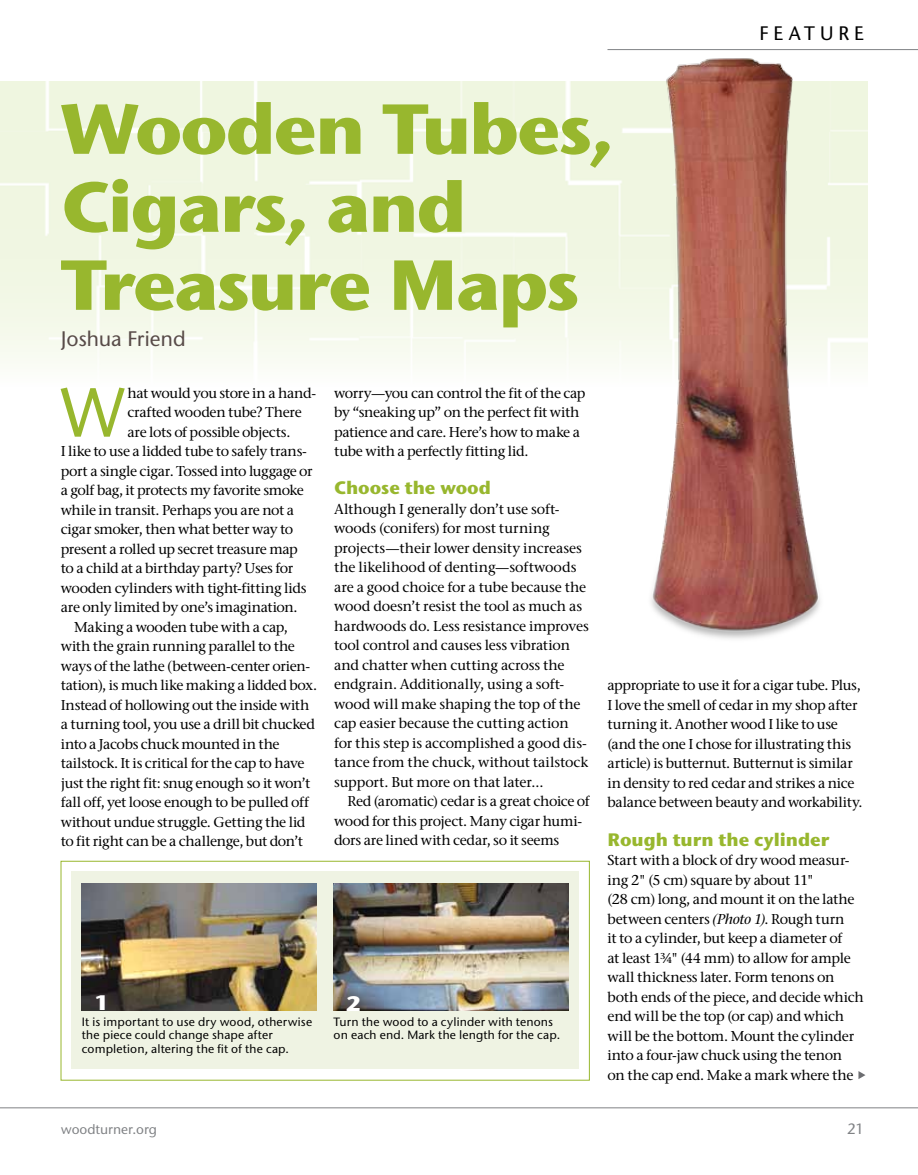
<style>
.page{position:relative;width:918px;height:1175px;background:#fff}
.page>*{position:absolute;margin:0;border:0;box-sizing:border-box;transform-origin:0 0}
.t1{font:700 70.5px/78px "Stone Sans ITC Pro";letter-spacing:-.035em;color:#98b72e;scale:1.05 1}
.t2{font:500 69.3px "Stone Sans ITC Pro";color:#98b72e}
.t3{font:500 21px "Stone Sans ITC Pro";letter-spacing:-.005em;color:#584b48}
.t4{font:700 21px "Stone Sans ITC Pro";color:#fff;scale:1.1 1}
.t5{font:500 19.5px "Stone Sans ITC Pro";letter-spacing:.255em;color:#000}
.t6{font:700 18px "Stone Sans ITC Pro";letter-spacing:-.005em;color:#98b72e}
.t7{font:500 15px "Stone Sans ITC Pro";color:#808285}
.t8{font:500 14.25px/19.5px "Stone Serif ITC Pro";letter-spacing:-.015em;color:#000}
.t9{font:500 14.25px "Stone Serif ITC Pro";letter-spacing:-.035em;color:#000}
.t10{font:500 13.5px "Stone Sans ITC Pro";color:#808285}
.t11{font:500 12px/13.5px "Stone Sans ITC Pro";letter-spacing:.015em;color:#000}
.s1{font-style:italic}
</style>
<div class="page">
<hr style="left:0;top:1107px;width:918px;height:1px;background:#808285">
<hr style="left:608px;top:49px;width:310px;height:1px;background:#808285">
<img style="left:0;top:81px;width:867px;height:285px">
<svg style="left:858px;top:1071px;width:8px;height:8px"></svg>
<img style="left:634px;top:49px;width:198px;height:590px">
<div style="left:61px;top:861px;width:529px;height:219px;background:#fff;border:1px solid #98b72e"></div>
<div style="left:71px;top:871px;width:508px;height:197px;background:#eff3e3"></div>
<img style="left:334px;top:883px;width:235px;height:127px">
<img style="left:82px;top:883px;width:235px;height:127px">
<h1 class="t1" style="left:61px;top:90px;width:529px">Wooden Tubes,<br>Cigars, and<br>Treasure Maps</h1>
<h3 class="t5" style="left:760px;top:22px;width:106px">Feature</h3>
<h3 class="t3" style="left:61px;top:326px;width:126px">Joshua Friend</h3>
<h2 class="t2" style="left:61px;top:370px;width:65px">W</h2>
<p class="t8" style="left:127px;top:383px;width:190px">hat would you store in a hand-</p>
<p class="t8" style="left:127px;top:402px;width:176px">crafted wooden tube? There</p>
<p class="t8" style="left:127px;top:422px;width:165px">are lots of possible objects.</p>
<p class="t8" style="left:61px;top:441px;width:248px">I like to use a lidded tube to safely trans-</p>
<p class="t8" style="left:61px;top:461px;width:253px">port a single cigar. Tossed into luggage or</p>
<p class="t9" style="left:61px;top:481px;width:245px">a golf bag, it protects my favorite smoke</p>
<p class="t8" style="left:61px;top:500px;width:235px">while in transit. Perhaps you are not a</p>
<p class="t8" style="left:61px;top:519px;width:234px">cigar smoker, then what better way to</p>
<p class="t8" style="left:61px;top:539px;width:239px">present a rolled up secret treasure map</p>
<p class="t8" style="left:61px;top:558px;width:234px">to a child at a birthday party? Uses for</p>
<p class="t8" style="left:61px;top:578px;width:247px">wooden cylinders with tight-fitting lids</p>
<p class="t8" style="left:61px;top:597px;width:238px">are only limited by one’s imagination.</p>
<p class="t8" style="left:74px;top:617px;width:215px">Making a wooden tube with a cap,</p>
<p class="t8" style="left:61px;top:636px;width:236px">with the grain running parallel to the</p>
<p class="t8" style="left:61px;top:656px;width:251px">ways of the lathe (between-center orien-</p>
<p class="t8" style="left:61px;top:675px;width:258px">tation), is much like making a lidded box.</p>
<p class="t8" style="left:61px;top:695px;width:250px">Instead of hollowing out the inside with</p>
<p class="t8" style="left:61px;top:714px;width:256px">a turning tool, you use a drill bit chucked</p>
<p class="t8" style="left:61px;top:734px;width:220px">into a Jacobs chuck mounted in the</p>
<p class="t8" style="left:61px;top:753px;width:245px">tailstock. It is critical for the cap to have</p>
<p class="t8" style="left:61px;top:773px;width:251px">just the right fit: snug enough so it won’t</p>
<p class="t8" style="left:61px;top:792px;width:250px">fall off, yet loose enough to be pulled off</p>
<p class="t8" style="left:61px;top:812px;width:246px">without undue struggle. Getting the lid</p>
<p class="t8" style="left:61px;top:831px;width:244px">to fit right can be a challenge, but don’t</p>
<p class="t8" style="left:334px;top:383px;width:253px">worry—you can control the fit of the cap by “sneaking up” on the perfect fit with patience and care. Here’s how to make a tube with a perfectly fitting lid.</p>
<p class="t6" style="left:334px;top:476px;width:159px">Choose the wood</p>
<p class="t8" style="left:334px;top:499px;width:256px">Although I generally don’t use soft&shy;woods (conifers) for most turning projects—their lower density increases the likelihood of denting—softwoods are a good choice for a tube because the wood doesn’t resist the tool as much as hardwoods do. Less resistance improves tool control and causes less vibration and chatter when cutting across the endgrain. Additionally, using a soft&shy;wood will make shaping the top of the cap easier because the cutting action for this step is accomplished a good dis&shy;tance from the chuck, without tailstock support. But more on that later…</p>
<p class="t8" style="left:334px;top:792px;width:257px;text-indent:13px">Red (aromatic) cedar is a great choice of wood for this project. Many cigar humi&shy;dors are lined with cedar, so it seems</p>
<h3 class="t4" style="left:94px;top:989px;width:16px">1</h3>
<h3 class="t4" style="left:346px;top:989px;width:16px">2</h3>
<p class="t11" style="left:82px;top:1015px;width:232px">It is important to use dry wood, otherwise the piece could change shape after completion, altering the fit of the cap.</p>
<p class="t11" style="left:334px;top:1015px;width:228px">Turn the wood to a cylinder with tenons on each end. Mark the length for the cap.</p>
<p class="t8" style="left:607px;top:675px;width:257px">appropriate to use it for a cigar tube. Plus, I love the smell of cedar in my shop after turning it. Another wood I like to use (and the one I chose for illustrating this article) is butternut. Butternut is similar in density to red cedar and strikes a nice balance between beauty and workability.</p>
<p class="t6" style="left:608px;top:827px;width:224px">Rough turn the cylinder</p>
<p class="t8" style="left:608px;top:850px;width:258px">Start with a block of dry wood measur&shy;ing 2" (5 cm) square by about 11"<br>(28 cm) long, and mount it on the lathe between centers <span class="s1">(Photo 1)</span>. Rough turn<br>it to a cylinder, but keep a diameter of<br>at least 1¾" (44 mm) to allow for ample wall thickness later. Form tenons on both ends of the piece, and decide which end will be the top (or cap) and which will be the bottom. Mount the cylinder into a four-jaw chuck using the tenon<br>on the cap end. Make a mark where the</p>
<p class="t10" style="left:61px;top:1120px;width:98px">woodturner.org</p>
<p class="t7" style="left:847px;top:1119px;width:18px">21</p>
</div>
